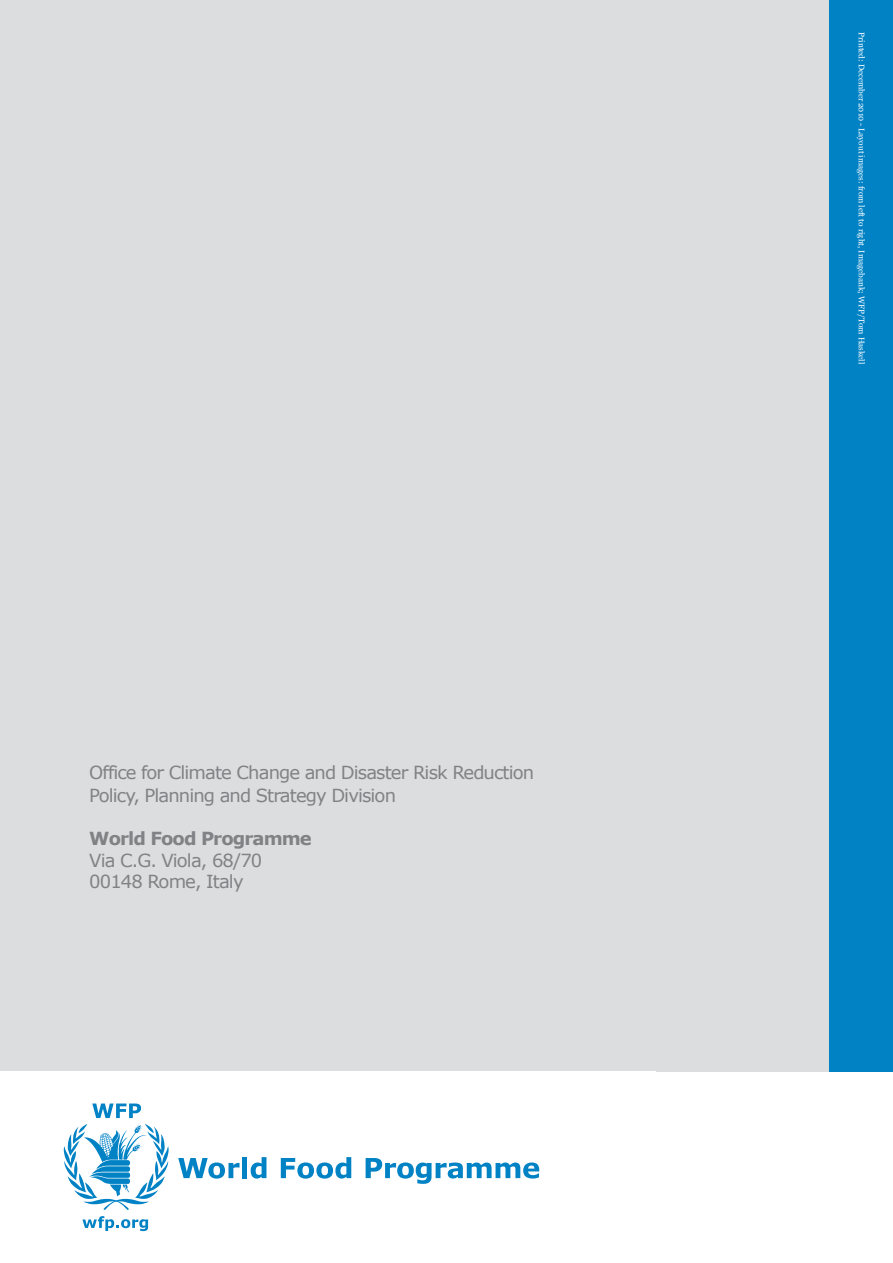
<style>
.page{position:relative;width:893px;height:1263px;background:#fff}
.page>*{position:absolute;margin:0;border:0;box-sizing:border-box;transform-origin:0 0}
.t1{font:18px/22.6px "Verdana";letter-spacing:-.05em;color:#808285}
.t2{font:700 18px "Verdana";letter-spacing:-.05em;color:#808285}
.t3{font:8.25px "Georgia";color:#fff}
</style>
<div class="page">
<div style="left:0;top:0;width:893px;height:1071px;background:#dcdddf"></div>
<svg style="left:64px;top:1103px;width:105px;height:107px"></svg>
<svg style="left:82px;top:1216px;width:66px;height:15px"></svg>
<svg style="left:178px;top:1158px;width:61px;height:20px"></svg>
<div style="left:242px;top:1157px;width:5px;height:21px;background:#0082c5"></div>
<svg style="left:251px;top:1157px;width:15px;height:21px"></svg>
<svg style="left:281px;top:1157px;width:70px;height:21px"></svg>
<svg style="left:366px;top:1158px;width:173px;height:26px"></svg>
<div style="left:829px;top:0;width:64px;height:1071px;background:#0082c5"></div>
<p class="t1" style="left:89px;top:761px;width:446px">Office for Climate Change and Disaster Risk Reduction<br>Policy, Planning and Strategy Division</p>
<p class="t2" style="left:89px;top:827px;width:224px">World Food Programme</p>
<p class="t1" style="left:89px;top:849px;width:175px;line-height:21.6px">Via C.G. Viola, 68/70<br>00148 Rome, Italy</p>
<p class="t3" style="left:866px;top:32px;width:334px;rotate:90deg">Printed: December 2010 - Layout images: from left to right, Imagebank; WFP/Tom Haskell</p>
</div>
